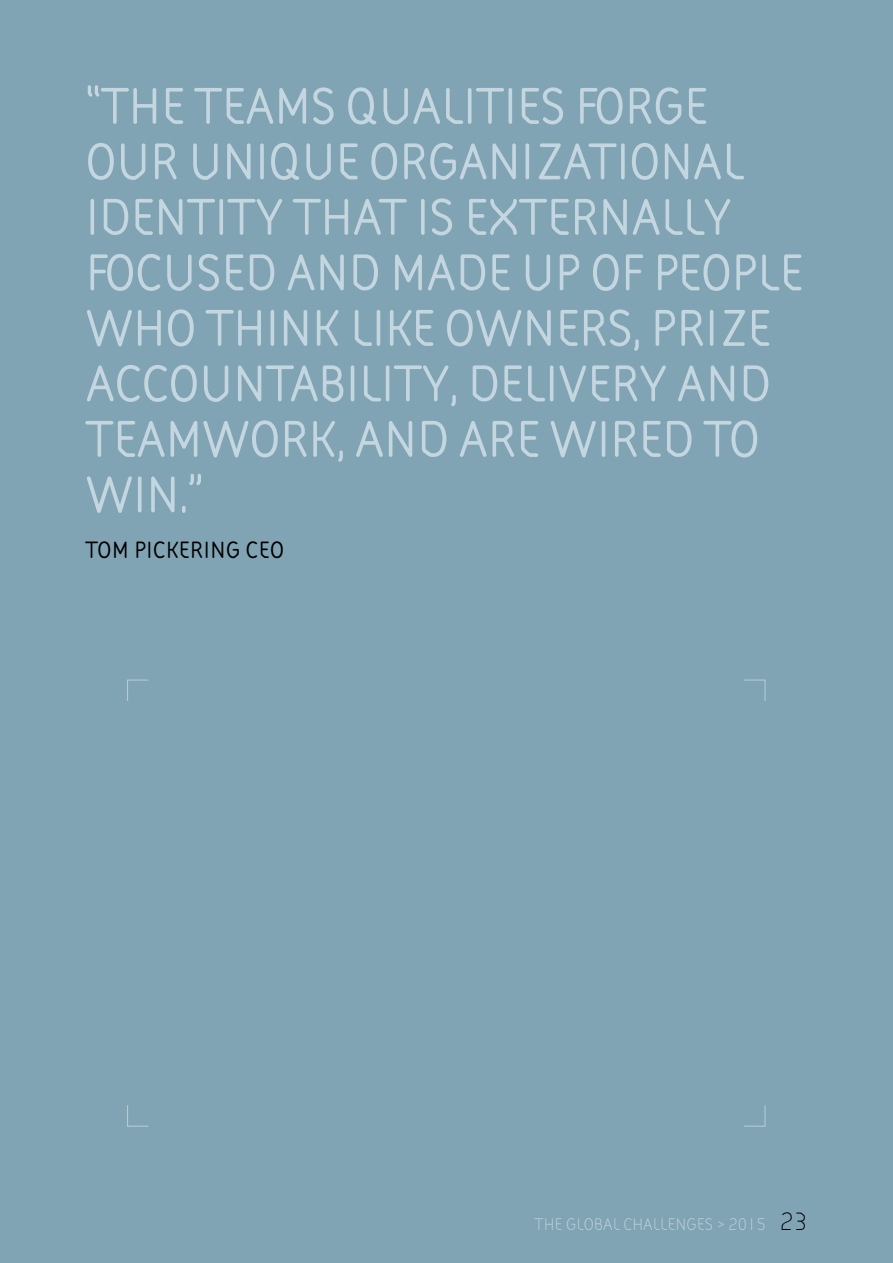
<style>
.page{position:relative;width:893px;height:1263px;background:#81a4b5}
.page>*{position:absolute;margin:0;border:0;box-sizing:border-box;transform-origin:0 0}
.t1{font:700 52.5px/55.5px "FS Sophie";letter-spacing:-.025em;color:#c4d6df}
.t2{font:700 24px "FS Sophie";color:#000}
.t3{font:16.95px "FS Sophie";color:#c4d6df}
.s1{font-size:25.5px;color:#000}
</style>
<div class="page">
<svg style="left:127px;top:679px;width:22px;height:22px"></svg>
<svg style="left:127px;top:1105px;width:22px;height:22px"></svg>
<svg style="left:744px;top:679px;width:22px;height:22px"></svg>
<svg style="left:744px;top:1105px;width:22px;height:22px"></svg>
<p class="t1" style="left:85px;top:76px;width:720px">“THE TEAMS QUALITIES FORGE<br>OUR UNIQUE ORGANIZATIONAL<br>IDENTITY THAT IS EXTERNALLY<br>FOCUSED AND MADE UP OF PEOPLE<br>WHO THINK LIKE OWNERS, PRIZE<br>ACCOUNTABILITY, DELIVERY AND<br>TEAMWORK, AND ARE WIRED TO<br>WIN.”</p>
<p class="t2" style="left:85px;top:534px;width:174px">TOM PICKERING CEO</p>
<p class="t3" style="left:535px;top:1213px;width:275px">THE GLOBAL CHALLENGES &gt; 2015 <span class="s1">23</span></p>
</div>
